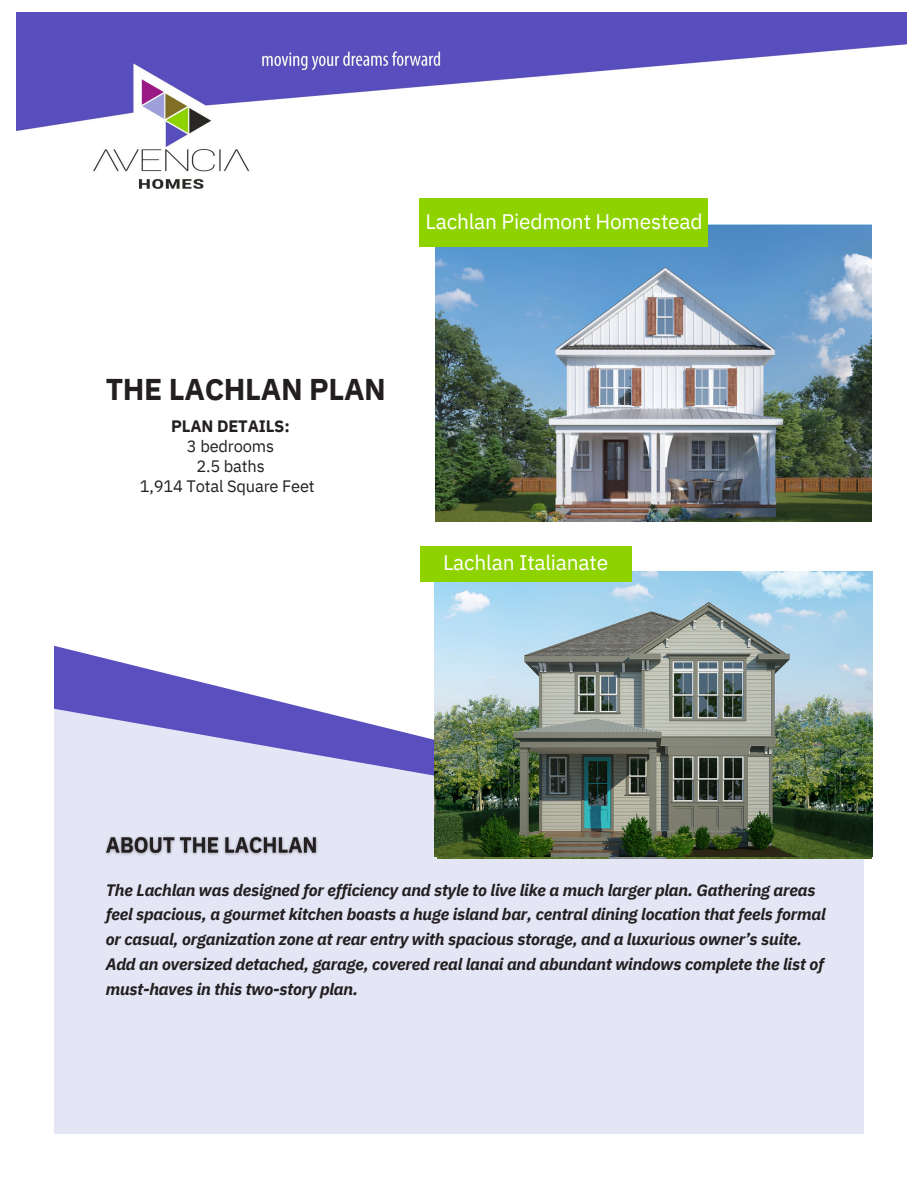
<style>
.page{position:relative;width:918px;height:1188px;background:#fff}
.page>*{position:absolute;margin:0;border:0;box-sizing:border-box;transform-origin:0 0}
.t1{font:700 30px "IBM Plex Sans";letter-spacing:-.01em;color:#231f20}
.t2{font:21px "IBM Plex Sans";letter-spacing:-.01em;color:#fff}
.t3{font:italic 700 16.5px/24.8px "IBM Plex Sans";letter-spacing:-.01em;color:#231f20}
.t4{font:16.5px "IBM Plex Sans";letter-spacing:-.01em;color:#231f20}
.t5{font:700 16.5px "IBM Plex Sans";letter-spacing:-.01em;color:#231f20}
</style>
<div class="page">
<svg style="left:54px;top:646px;width:256px;height:63px"></svg>
<div style="left:54px;top:709px;width:810px;height:425px;background:#e4e5f5"></div>
<img style="left:17px;top:13px;width:890px;height:175px">
<img style="left:435px;top:225px;width:437px;height:296px">
<div style="left:420px;top:198px;width:288px;height:49px;background:#8ed300"></div>
<img style="left:434px;top:571px;width:438px;height:286px">
<div style="left:420px;top:546px;width:211px;height:36px;background:#8ed300"></div>
<img style="left:100px;top:831px;width:223px;height:29px">
<h3 class="t2" style="left:425px;top:208px;width:279px">Lachlan Piedmont Homestead</h3>
<p class="t1" style="left:106px;top:370px;width:282px">THE LACHLAN PLAN</p>
<p class="t5" style="left:171px;top:415px;width:120px">PLAN DETAILS:</p>
<p class="t4" style="left:187px;top:435px;width:89px">3 bedrooms</p>
<h3 class="t4" style="left:196px;top:455px;width:70px">2.5 baths</h3>
<p class="t4" style="left:140px;top:476px;width:177px">1,914 Total Square Feet</p>
<p class="t2" style="left:443px;top:548px;width:167px">Lachlan Italianate</p>
<p class="t3" style="left:106px;top:877px;width:722px">The Lachlan was designed for efficiency and style to live like a much larger plan. Gathering areas feel spacious, a gourmet kitchen boasts a huge island bar, central dining location that feels formal or casual, organization zone at rear entry with spacious storage, and a luxurious owner’s suite.<br>Add an oversized detached, garage, covered real lanai and abundant windows complete the list of must-haves in this two-story plan.</p>
</div>
